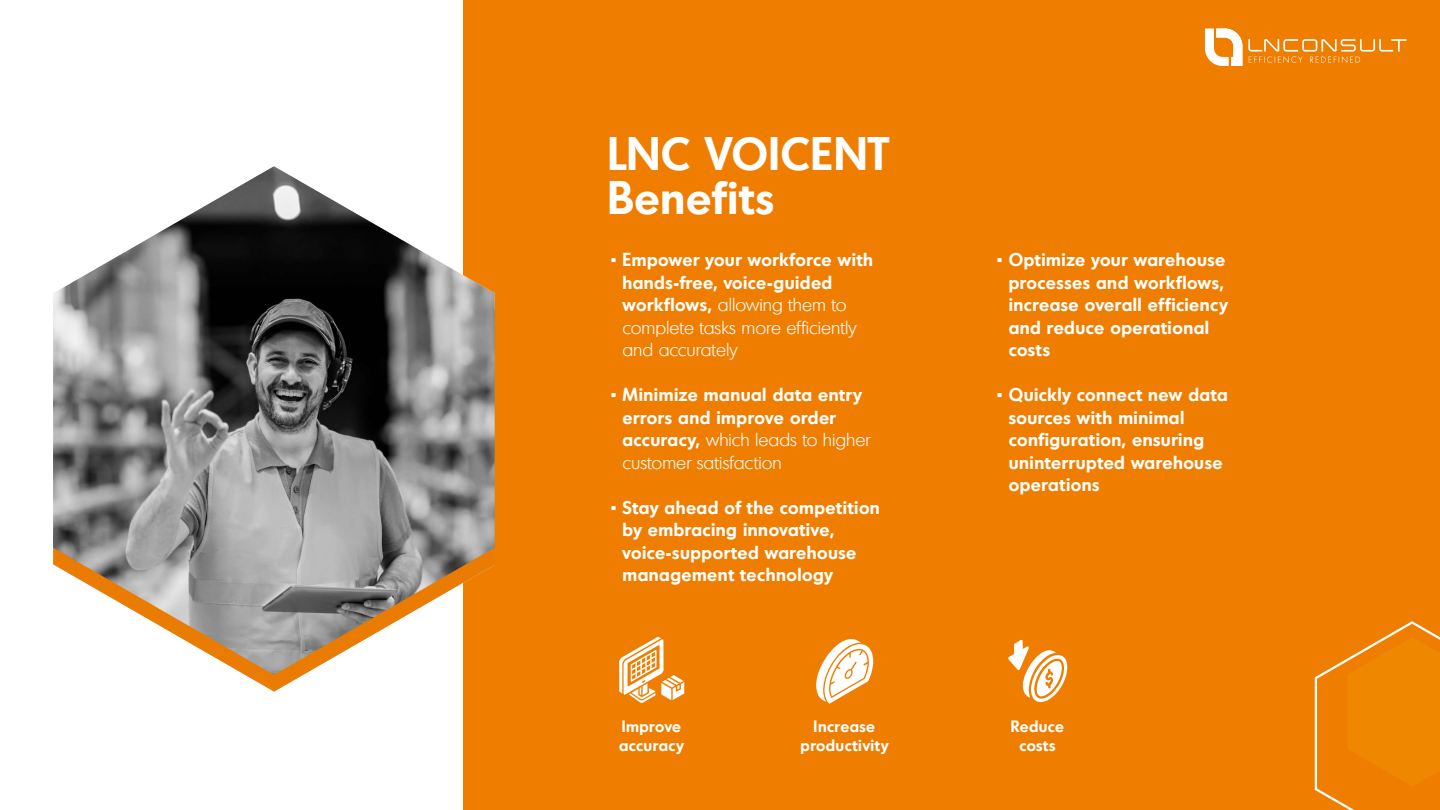
<style>
.page{position:relative;width:1440px;height:810px;background:#fff}
.page>*{position:absolute;margin:0;border:0;box-sizing:border-box;transform-origin:0 0}
.t1{font:600 45px/43.5px "Montreal";letter-spacing:.025em;color:#fff}
.t2{font:600 18px/22.5px "Montreal";letter-spacing:.025em;color:#fff}
.t3{font:600 15.75px/18.7px "Montreal";letter-spacing:.03em;color:#fff;text-align:center}
.s1{font-family:"Times New Roman";font-weight:400}
.s2{font-weight:300}
</style>
<div class="page">
<div style="left:464px;top:0;width:976px;height:810px;background:#ef7d00"></div>
<svg style="left:1248px;top:39px;width:158px;height:24px"></svg>
<svg style="left:1205px;top:28px;width:37px;height:38px"></svg>
<svg style="left:1315px;top:621px;width:125px;height:189px"></svg>
<svg style="left:619px;top:637px;width:65px;height:66px"></svg>
<svg style="left:1008px;top:640px;width:59px;height:63px"></svg>
<svg style="left:816px;top:639px;width:57px;height:65px"></svg>
<img style="left:54px;top:166px;width:440px;height:526px">
<h1 class="t1" style="left:607px;top:131px;width:283px">LNC VOICENT<br>Benefits</h1>
<p class="t2" style="left:622px;top:248px;width:252px;text-indent:-12px"><span class="s1">▪</span> Empower your workforce with hands-free, voice-guided workflows, <span class="s2">allowing them to complete tasks more efficiently and accurately</span></p>
<p class="t2" style="left:622px;top:383px;width:250px;text-indent:-12px"><span class="s1">▪</span> Minimize manual data entry errors and improve order accuracy, <span class="s2">which leads to higher customer satisfaction</span></p>
<p class="t2" style="left:622px;top:496px;width:259px;text-indent:-12px"><span class="s1">▪</span> Stay ahead of the competition by embracing innovative, voice-supported warehouse management technology</p>
<p class="t2" style="left:1009px;top:248px;width:220px;text-indent:-12px"><span class="s1">▪</span> Optimize your warehouse processes and workflows, increase overall efficiency and reduce operational costs</p>
<p class="t2" style="left:1009px;top:383px;width:221px;text-indent:-12px"><span class="s1">▪</span> Quickly connect new data sources with minimal configuration, ensuring uninterrupted warehouse operations</p>
<p class="t3" style="left:619px;top:717px;width:66px;text-align:left">Improve accuracy</p>
<p class="t3" style="left:1011px;top:717px;width:55px">Reduce costs</p>
<p class="t3" style="left:801px;top:717px;width:89px">Increase productivity</p>
</div>
